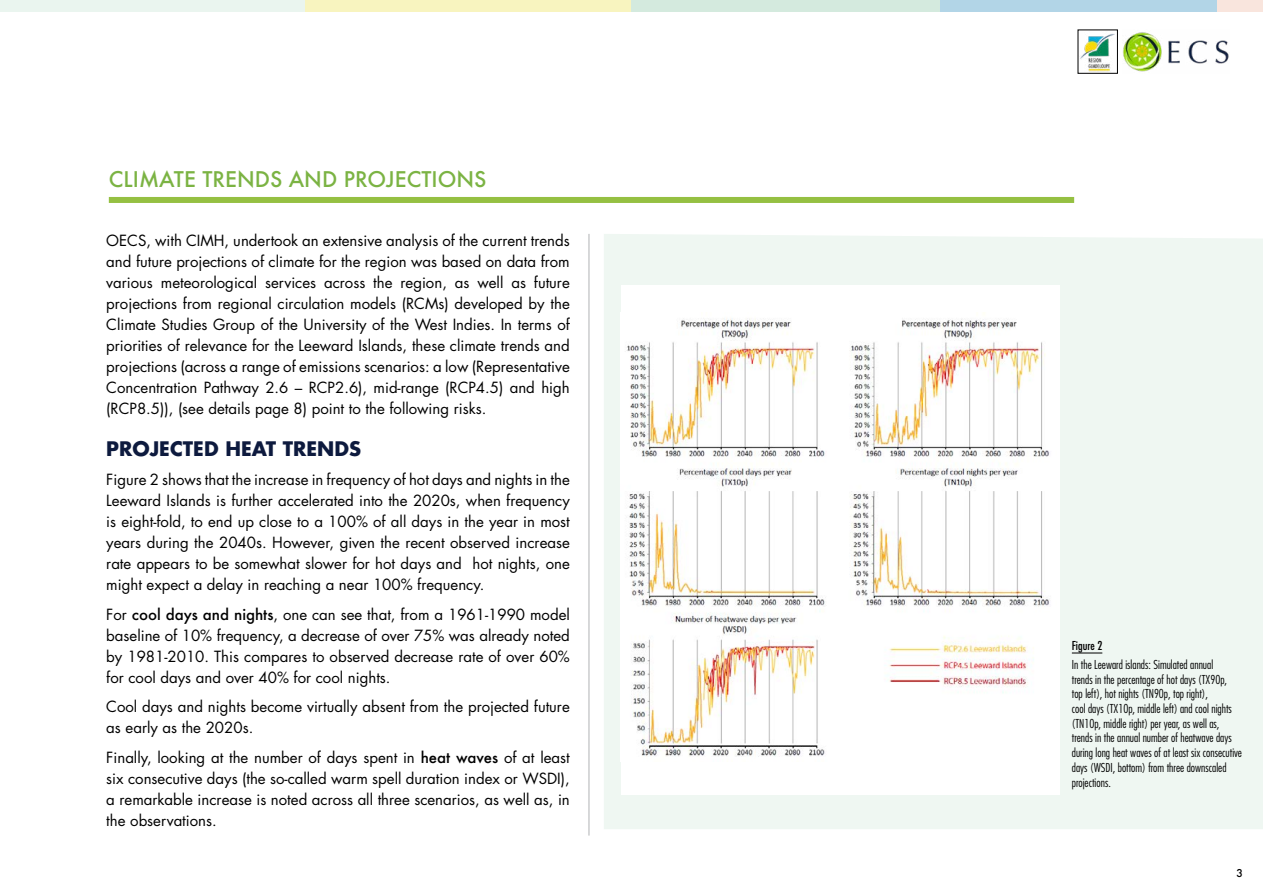
<style>
.page{position:relative;width:1263px;height:893px;background:#fff}
.page>*{position:absolute;margin:0;border:0;box-sizing:border-box;transform-origin:0 0}
.t1{font:500 21px "Futura";color:#7bb343}
.t2{font:700 19.5px "Futura";color:#0d1a3e}
.t3{font:15px/21px "Futura";color:#000;text-align:justify}
.t4{font:300 condensed 12px/14.7px "Futura";color:#000}
.t5{font:condensed 12px "Futura";color:#000}
.t6{font:500 10.5px "Futura";color:#000}
.s1{font-weight:500}
</style>
<div class="page">
<div style="left:631px;top:0;width:586px;height:12px;background:#b2d5e7"></div>
<div style="left:1217px;top:0;width:46px;height:12px;background:#f9e5dd"></div>
<div style="left:0;top:0;width:305px;height:12px;background:#eaf5ef"></div>
<div style="left:305px;top:0;width:326px;height:12px;background:#f8f4bf"></div>
<div style="left:631px;top:0;width:309px;height:12px;background:#d4eade"></div>
<div style="left:109px;top:197px;width:965px;height:6px;background:#95c042"></div>
<hr style="left:589px;top:234px;width:1px;height:602px;background:#b1b3b4">
<img style="left:1080px;top:34px;width:35px;height:37px">
<img style="left:1123px;top:32px;width:106px;height:40px">
<div style="left:604px;top:234px;width:659px;height:595px;background:#eff7f2"></div>
<div style="left:621px;top:285px;width:438px;height:509px;background:#fff"></div>
<img style="left:627px;top:318px;width:423px;height:439px">
<hr style="left:1072px;top:653px;width:30px;height:1px;background:#000">
<h1 class="t1" style="left:109px;top:165px;width:379px">CLIMATE TRENDS AND PROJECTIONS</h1>
<p class="t3" style="left:106px;top:229px;width:465px">OECS, with CIMH, undertook an extensive analysis of the current trends and future projections of climate for the region was based on data from various meteorological services across the region, as well as future projections from regional circulation models (RCMs) developed by the Climate Studies Group of the University of the West Indies. In terms of priorities of relevance for the Leeward Islands, these climate trends and projections (across a range of emissions scenarios: a low (Representative Concentration Pathway 2.6 – RCP2.6), mid-range (RCP4.5) and high (RCP8.5)), (see details page 8) point to the following risks.</p>
<h2 class="t2" style="left:106px;top:435px;width:256px">PROJECTED HEAT TRENDS</h2>
<p class="t3" style="left:106px;top:469px;width:465px">Figure 2 shows that the increase in frequency of hot days and nights in the Leeward Islands is further accelerated into the 2020s, when frequency is eight-fold, to end up close to a 100% of all days in the year in most years during the 2040s. However, given the recent observed increase rate appears to be somewhat slower for hot days and hot nights, one might expect a delay in reaching a near 100% frequency.</p>
<p class="t3" style="left:106px;top:604px;width:465px">For <span class="s1">cool days and nights</span>, one can see that, from a 1961-1990 model baseline of 10% frequency, a decrease of over 75% was already noted by 1981-2010. This compares to observed decrease rate of over 60% for cool days and over 40% for cool nights.</p>
<p class="t3" style="left:106px;top:696px;width:465px">Cool days and nights become virtually absent from the projected future as early as the 2020s.</p>
<p class="t3" style="left:106px;top:747px;width:465px">Finally, looking at the number of days spent in <span class="s1">heat waves</span> of at least six consecutive days (the so-called warm spell duration index or WSDI), a remarkable increase is noted across all three scenarios, as well as, in the observations.</p>
<p class="t5" style="left:1072px;top:638px;width:32px">Figure 2</p>
<p class="t4" style="left:1072px;top:657px;width:172px">In the Leeward islands: Simulated annual<br>trends in the percentage of hot days (TX90p,<br>top left), hot nights (TN90p, top right),<br>cool days (TX10p, middle left) and cool nights (TN10p, middle right) per year, as well as, trends in the annual number of heatwave days during long heat waves of at least six consecutive days (WSDI, bottom) from three downscaled projections.</p>
<p class="t6" style="left:1236px;top:865px;width:8px">3</p>
</div>
